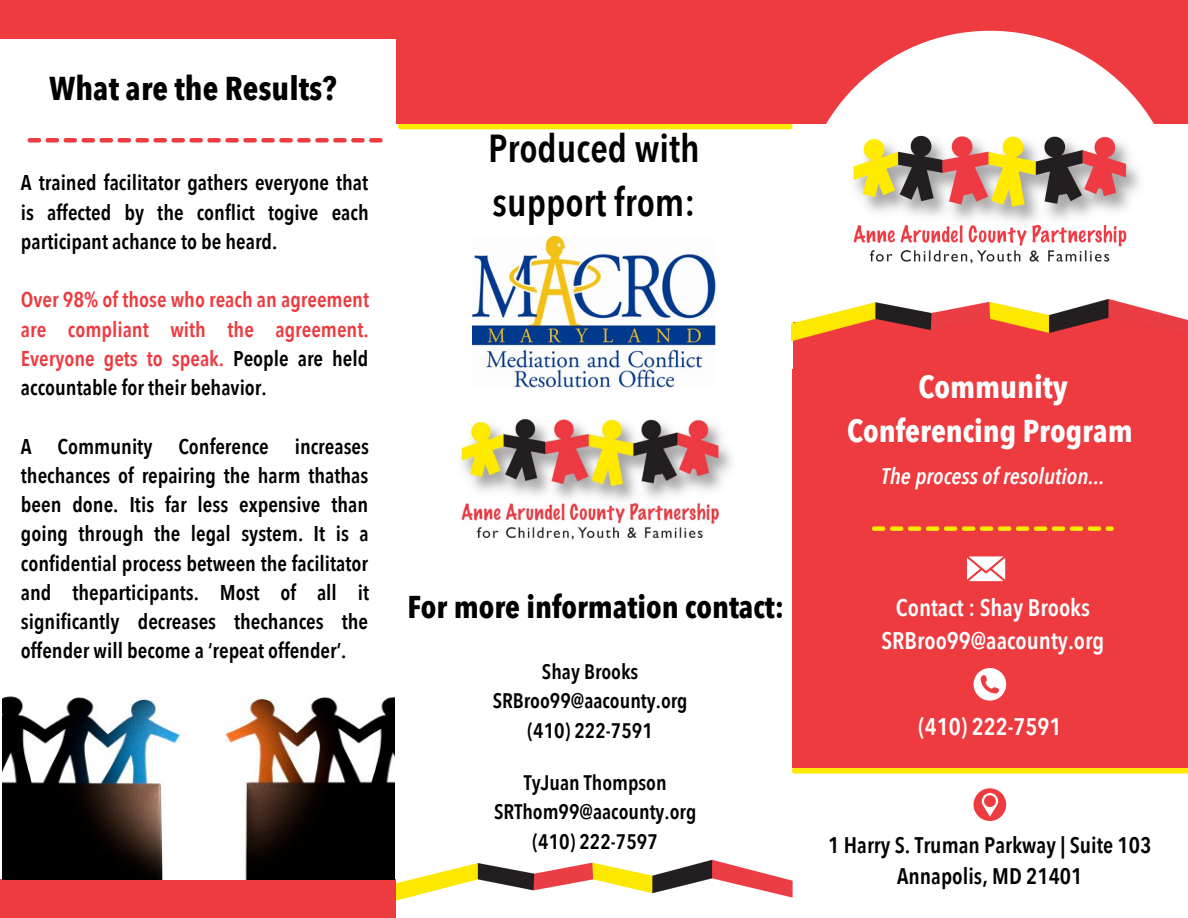
<style>
.page{position:relative;width:1188px;height:918px;background:#fff}
.page>*{position:absolute;margin:0;border:0;box-sizing:border-box;transform-origin:0 0}
.t1{font:600 39px/54px "Avenir Next Condensed";color:#020202}
.t2{font:700 33px "Avenir Next Condensed";color:#000}
.t3{font:700 31.5px/43.8px "Avenir Next Condensed";color:#fff;text-align:center}
.t4{font:700 31.5px "Avenir Next Condensed";color:#000}
.t5{font:600 24px "Avenir Next Condensed";color:#fff}
.t6{font:600 22.5px "Avenir Next Condensed";color:#020202}
.t7{font:italic 600 22.5px "Avenir Next Condensed";color:#fff}
.t8{font:600 21.3px/29.2px "Avenir Next Condensed";color:#000;text-align:justify}
.t9{font:600 21.3px/29.2px "Avenir Next Condensed";color:#ed3b40;text-align:justify}
.t10{font:600 21px "Avenir Next Condensed";color:#000}
.s1{color:#000}
</style>
<div class="page">
<div style="left:401px;top:124px;width:389px;height:5px;background:#fee900"></div>
<img style="left:396px;top:859px;width:397px;height:42px">
<div style="left:794px;top:768px;width:394px;height:6px;background:#fee900"></div>
<div style="left:792px;top:369px;width:396px;height:399px;background:#ed3b40"></div>
<svg style="left:872px;top:526px;width:242px;height:5px"></svg>
<svg style="left:974px;top:788px;width:32px;height:33px"></svg>
<div style="left:396px;top:0;width:792px;height:123px;background:#ed3b40"></div>
<div style="left:799px;top:31px;width:382px;height:381px;background:#fff;border-radius:50%"></div>
<div style="left:793px;top:323px;width:395px;height:136px;background:#ed3b40"></div>
<img style="left:792px;top:299px;width:396px;height:42px">
<img style="left:853px;top:135px;width:287px;height:129px">
<svg style="left:967px;top:556px;width:38px;height:25px"></svg>
<svg style="left:974px;top:668px;width:32px;height:33px"></svg>
<img style="left:472px;top:237px;width:243px;height:151px">
<img style="left:461px;top:419px;width:271px;height:121px">
<svg style="left:28px;top:138px;width:355px;height:5px"></svg>
<div style="left:0;top:0;width:396px;height:39px;background:#ed3b40"></div>
<div style="left:1px;top:879px;width:395px;height:39px;background:#ed3b40"></div>
<img style="left:2px;top:696px;width:393px;height:184px">
<p class="t2" style="left:49px;top:67px;width:289px">What are the Results?</p>
<p class="t8" style="left:21px;top:169px;width:349px">A trained facilitator gathers everyone that is affected by the conflict togive each participant achance to be heard.</p>
<p class="t9" style="left:21px;top:286px;width:350px">Over 98% of those who reach an agreement are compliant with the agreement.<br>Everyone gets to speak. <span class="s1">People are held accountable for their behavior.</span></p>
<p class="t8" style="left:21px;top:432px;width:350px">A Community Conference increases thechances of repairing the harm thathas been done. Itis far less expensive than going through the legal system. It is a confidential process between the facilitator and theparticipants. Most of all it significantly decreases thechances the offender will become a ‘repeat offender’.</p>
<p class="t1" style="left:488px;top:123px;width:213px">Produced with support from:</p>
<p class="t4" style="left:407px;top:586px;width:378px">For more information contact:</p>
<p class="t10" style="left:542px;top:658px;width:98px">Shay Brooks</p>
<p class="t10" style="left:493px;top:687px;width:196px">SRBroo99@aacounty.org</p>
<p class="t10" style="left:528px;top:717px;width:127px">(410) 222-7591</p>
<p class="t10" style="left:524px;top:769px;width:144px">TyJuan Thompson</p>
<p class="t10" style="left:494px;top:798px;width:204px">SRThom99@aacounty.org</p>
<p class="t10" style="left:533px;top:828px;width:127px">(410) 222-7597</p>
<p class="t3" style="left:847px;top:367px;width:287px">Community<br>Conferencing Program</p>
<p class="t7" style="left:881px;top:461px;width:225px">The process of resolution...</p>
<p class="t5" style="left:896px;top:592px;width:196px">Contact : Shay Brooks</p>
<p class="t5" style="left:882px;top:625px;width:224px">SRBroo99@aacounty.org</p>
<p class="t5" style="left:918px;top:711px;width:145px">(410) 222-7591</p>
<p class="t6" style="left:828px;top:830px;width:325px">1 Harry S. Truman Parkway | Suite 103</p>
<p class="t6" style="left:897px;top:862px;width:187px">Annapolis, MD 21401</p>
</div>
